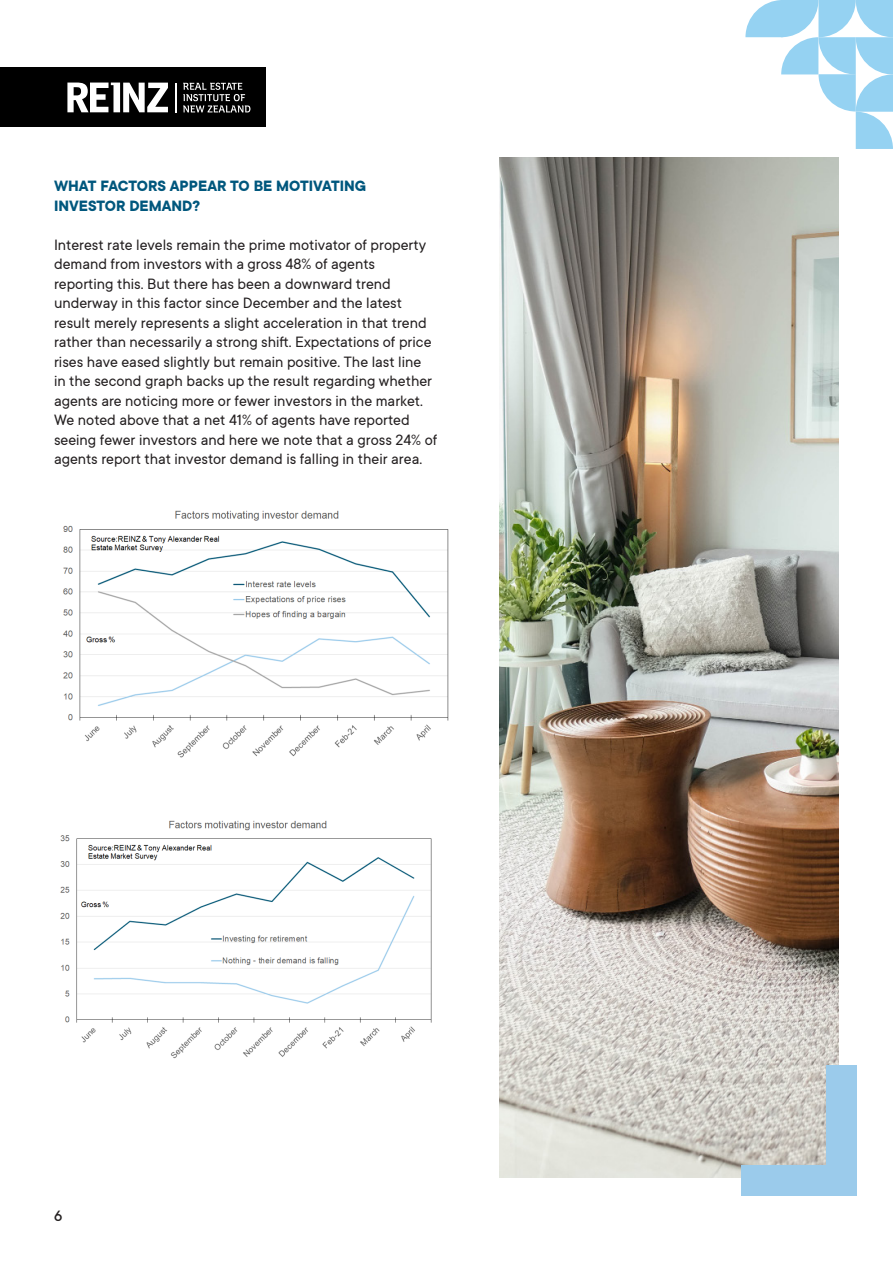
<style>
.page{position:relative;width:893px;height:1263px;background:#fff}
.page>*{position:absolute;margin:0;border:0;box-sizing:border-box;transform-origin:0 0}
.t1{font:16.5px/19.5px "TT Commons";color:#231f20}
.t2{font:700 16.5px/19.5px "TT Commons";color:#00577d}
.t3{font:500 16.5px "TT Commons";color:#231f20}
</style>
<div class="page">
<div style="left:0;top:68px;width:266px;height:59px;background:#000"></div>
<svg style="left:67px;top:83px;width:101px;height:29px"></svg>
<hr style="left:176px;top:83px;width:1px;height:30px;background:#fff">
<svg style="left:183px;top:83px;width:67px;height:30px"></svg>
<svg style="left:745px;top:0;width:148px;height:149px"></svg>
<img style="left:500px;top:157px;width:339px;height:1021px">
<img style="left:63px;top:510px;width:386px;height:248px">
<img style="left:60px;top:820px;width:372px;height:239px">
<div style="left:827px;top:1065px;width:30px;height:115px;background:#9bcbeb"></div>
<div style="left:741px;top:1165px;width:116px;height:30px;background:#9bcbeb"></div>
<p class="t2" style="left:54px;top:177px;width:314px">WHAT FACTORS APPEAR TO BE MOTIVATING<br>INVESTOR DEMAND?</p>
<p class="t1" style="left:54px;top:235px;width:385px">Interest rate levels remain the prime motivator of property demand from investors with a gross 48% of agents reporting this. But there has been a downward trend underway in this factor since December and the latest result merely represents a slight acceleration in that trend rather than necessarily a strong shift. Expectations of price rises have eased slightly but remain positive. The last line<br>in the second graph backs up the result regarding whether agents are noticing more or fewer investors in the market.<br>We noted above that a net 41% of agents have reported seeing fewer investors and here we note that a gross 24% of agents report that investor demand is falling in their area.</p>
<p class="t3" style="left:54px;top:1206px;width:10px">6</p>
</div>
